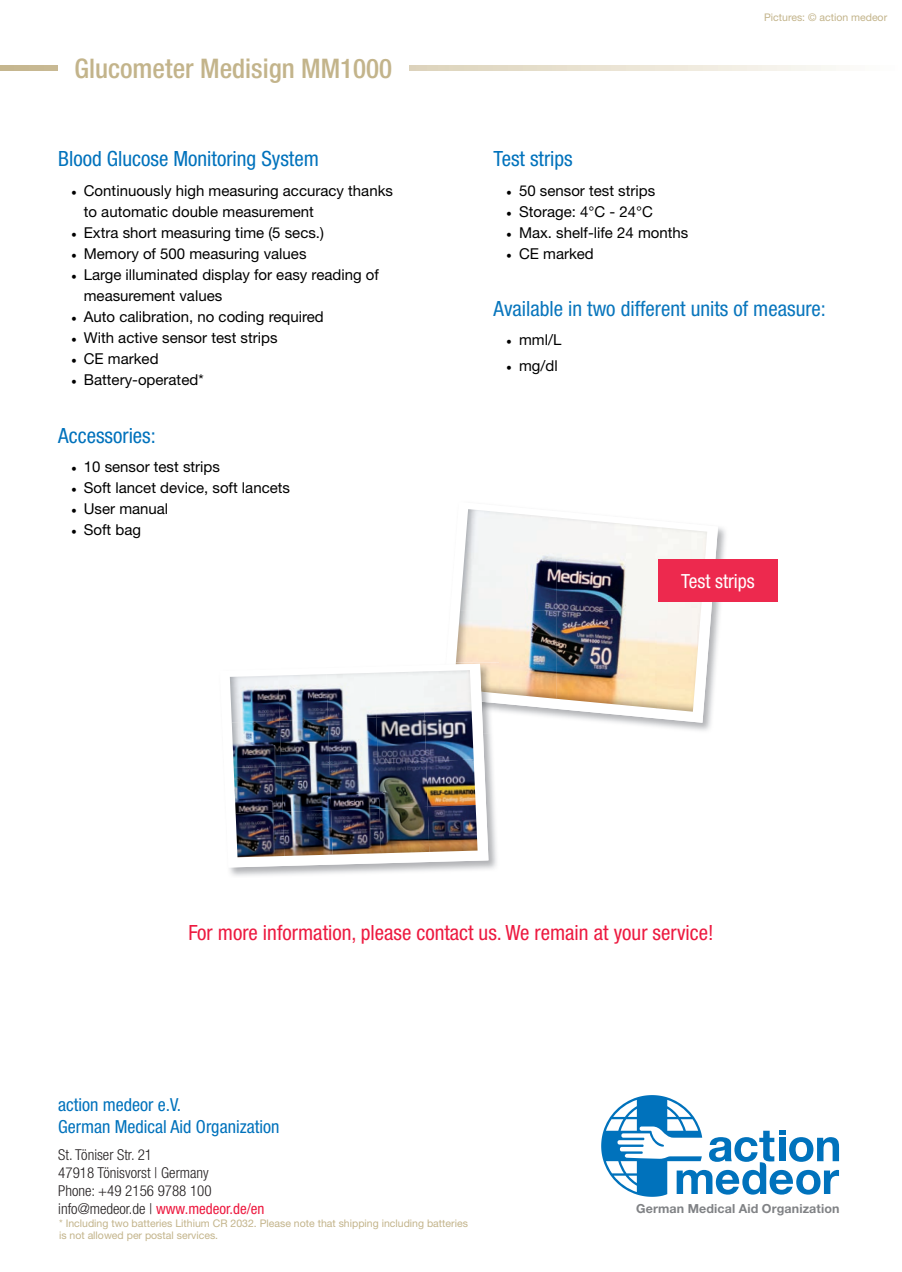
<style>
.page{position:relative;width:902px;height:1272px;background:#fff}
.page>*{position:absolute;margin:0;border:0;box-sizing:border-box;transform-origin:0 0}
.t1{font:500 condensed 27px "Helvetica Neue LT Std";color:#c3b48b}
.t2{font:condensed 21px "Helvetica Neue LT Std";color:#ed1a40}
.t3{font:condensed 21px "Helvetica Neue LT Std";color:#0072bc}
.t4{font:condensed 21px "Helvetica Neue LT Std";color:#0976bd}
.t5{font:condensed 19.5px "Helvetica Neue LT Std";color:#fff}
.t6{font:condensed 18px/21.6px "Helvetica Neue LT Std";color:#0072bc}
.t7{font:15px/21px "Helvetica Neue LT Std";color:#000}
.t8{font:300 condensed 15px/18px "Helvetica Neue LT Std";color:#231f20}
.t9{font:700 12.45px "Helvetica Neue LT Std";letter-spacing:.01em;color:#808285}
.t10{font:10.5px/12.6px "Helvetica Neue LT Std";color:#c3b48b}
.s1{font-family:"Minion Pro"}
.s2{font-weight:400;color:#ed1a40}
</style>
<div class="page">
<svg style="left:601px;top:1095px;width:238px;height:101px"></svg>
<svg style="left:0;top:66px;width:836px;height:4px;background:#e6dfcd"></svg>
<div style="left:58px;top:58px;width:350px;height:20px;background:#fff"></div>
<img style="left:612px;top:527px;width:114px;height:204px">
<svg style="left:499px;top:527px;width:219px;height:195px"></svg>
<img style="left:456px;top:610px;width:100px;height:88px">
<img style="left:556px;top:517px;width:100px;height:191px">
<img style="left:656px;top:527px;width:51px;height:184px">
<img style="left:460px;top:509px;width:96px;height:101px">
<div style="left:658px;top:559px;width:119px;height:43px;background:#ed294e"></div>
<img style="left:229px;top:733px;width:268px;height:143px">
<img style="left:488px;top:703px;width:11px;height:30px">
<img style="left:488px;top:693px;width:11px;height:10px">
<img style="left:455px;top:662px;width:44px;height:31px">
<svg style="left:229px;top:663px;width:259px;height:204px"></svg>
<img style="left:230px;top:675px;width:48px;height:47px">
<img style="left:278px;top:674px;width:50px;height:90px">
<img style="left:326px;top:672px;width:48px;height:47px">
<img style="left:374px;top:671px;width:49px;height:46px">
<img style="left:423px;top:670px;width:48px;height:45px">
<img style="left:232px;top:720px;width:49px;height:48px">
<img style="left:328px;top:717px;width:48px;height:47px">
<img style="left:376px;top:715px;width:48px;height:47px">
<img style="left:424px;top:714px;width:49px;height:47px">
<img style="left:234px;top:766px;width:47px;height:47px">
<img style="left:281px;top:764px;width:48px;height:46px">
<img style="left:329px;top:762px;width:49px;height:48px">
<img style="left:378px;top:761px;width:48px;height:47px">
<img style="left:426px;top:759px;width:49px;height:47px">
<img style="left:235px;top:810px;width:98px;height:47px">
<img style="left:331px;top:808px;width:50px;height:46px">
<img style="left:379px;top:806px;width:50px;height:47px">
<img style="left:427px;top:805px;width:50px;height:46px">
<h1 class="t1" style="left:75px;top:52px;width:319px">Glucometer Medisign MM1000</h1>
<h2 class="t3" style="left:58px;top:146px;width:262px">Blood Glucose Monitoring System</h2>
<p class="t7" style="left:84px;top:179px;width:310px;text-indent:-13px"><span class="s1">•</span> Continuously high measuring accuracy thanks to automatic double measurement</p>
<p class="t7" style="left:71px;top:221px;width:254px"><span class="s1">•</span> Extra short measuring time (5 secs.)</p>
<p class="t7" style="left:71px;top:242px;width:237px"><span class="s1">•</span> Memory of 500 measuring values</p>
<p class="t7" style="left:84px;top:263px;width:296px;text-indent:-13px"><span class="s1">•</span> Large illuminated display for easy reading of measurement values</p>
<p class="t7" style="left:71px;top:305px;width:254px"><span class="s1">•</span> Auto calibration, no coding required</p>
<p class="t7" style="left:71px;top:326px;width:208px"><span class="s1">•</span> With active sensor test strips</p>
<p class="t7" style="left:71px;top:347px;width:89px"><span class="s1">•</span> CE marked</p>
<p class="t7" style="left:71px;top:368px;width:134px"><span class="s1">•</span> Battery-operated*</p>
<h2 class="t3" style="left:58px;top:423px;width:99px">Accessories:</h2>
<p class="t7" style="left:71px;top:456px;width:150px"><span class="s1">•</span> 10 sensor test strips</p>
<p class="t7" style="left:71px;top:477px;width:220px"><span class="s1">•</span> Soft lancet device, soft lancets</p>
<p class="t7" style="left:71px;top:498px;width:99px"><span class="s1">•</span> User manual</p>
<p class="t7" style="left:71px;top:519px;width:71px"><span class="s1">•</span> Soft bag</p>
<h2 class="t3" style="left:493px;top:146px;width:81px">Test strips</h2>
<p class="t7" style="left:506px;top:179px;width:150px"><span class="s1">•</span> 50 sensor test strips</p>
<p class="t7" style="left:506px;top:200px;width:148px"><span class="s1">•</span> Storage: 4°C - 24°C</p>
<p class="t7" style="left:506px;top:221px;width:183px"><span class="s1">•</span> Max. shelf-life 24 months</p>
<p class="t7" style="left:506px;top:242px;width:89px"><span class="s1">•</span> CE marked</p>
<p class="t10" style="left:764px;top:11px;width:124px">Pictures: © action medeor</p>
<h2 class="t4" style="left:493px;top:296px;width:334px">Available in two different units of measure:</h2>
<p class="t7" style="left:506px;top:329px;width:57px"><span class="s1">•</span> mml/L</p>
<p class="t7" style="left:506px;top:354px;width:53px"><span class="s1">•</span> mg/dl</p>
<h3 class="t5" style="left:681px;top:570px;width:75px">Test strips</h3>
<h2 class="t2" style="left:188px;top:920px;width:526px">For more information, please contact us. We remain at your service!</h2>
<p class="t6" style="left:58px;top:1093px;width:223px">action medeor e.V.<br>German Medical Aid Organization</p>
<p class="t8" style="left:58px;top:1145px;width:208px">St. Töniser Str. 21<br>47918 Tönisvorst | Germany<br>Phone: +49 2156 9788 100 info@medeor.de | <span class="s2">www.medeor.de/en</span></p>
<p class="t10" style="left:59px;top:1216px;width:410px">* Including two batteries Lithium CR 2032. Please note that shipping including batteries is not allowed per postal services.</p>
<p class="t9" style="left:636px;top:1201px;width:205px">German Medical Aid Organization</p>
</div>
